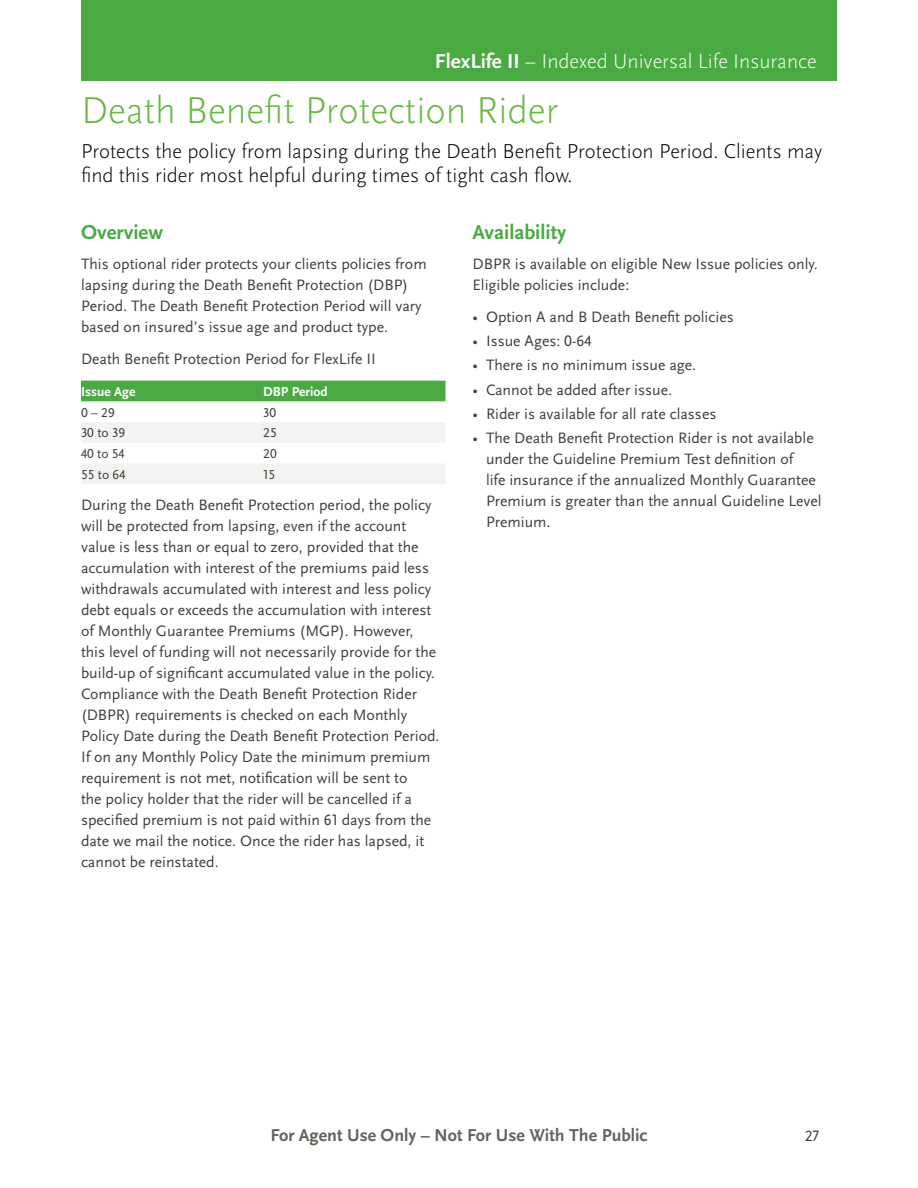
<style>
.page{position:relative;width:918px;height:1188px;background:#fff}
.page>*{position:absolute;margin:0;border:0;box-sizing:border-box;transform-origin:0 0}
.t1{font:300 39px "Scala Sans OT";color:#68b745}
.Intro_Quote{font:300 21px/24px "Scala Sans OT";color:#000}
.t2{font:300 21px "Scala Sans OT";color:#fff}
.t3{font:700 21px "Scala Sans OT";color:#49aa42}
.t4{font:700 18px "Scala Sans OT";color:#62645c}
.Body{font:15.75px/21px "Scala Sans OT";color:#3f403c}
.Table_Text-Left{font:13.5px "Scala Sans OT";color:#3f403c}
.Table_Text-Left-2{font:700 13.5px "Scala Sans OT";color:#fff}
.s1{font-weight:700}
</style>
<div class="page">
<div style="left:81px;top:0;width:756px;height:81px;background:#49aa42"></div>
<div style="left:81px;top:381px;width:365px;height:20px;background:#49aa42"></div>
<svg style="left:81px;top:422px;width:364px;height:62px"></svg>
<h2 class="t2" style="left:435px;top:48px;width:383px"><span class="s1">FlexLife II</span> – Indexed Universal Life Insurance</h2>
<h1 class="t1" style="left:81px;top:87px;width:479px">Death Benefit Protection Rider</h1>
<p class="Intro_Quote" style="left:81px;top:139px;width:743px">Protects the policy from lapsing during the Death Benefit Protection Period. Clients may find this rider most helpful during times of tight cash flow.</p>
<h2 class="t3" style="left:81px;top:220px;width:84px">Overview</h2>
<p class="Body" style="left:81px;top:253px;width:347px">This optional rider protects your clients policies from lapsing during the Death Benefit Protection (DBP)<br>Period. The Death Benefit Protection Period will vary based on insured’s issue age and product type.</p>
<p class="Body" style="left:81px;top:348px;width:296px">Death Benefit Protection Period for FlexLife II</p>
<p class="Table_Text-Left-2" style="left:81px;top:383px;width:56px">Issue Age</p>
<p class="Table_Text-Left-2" style="left:263px;top:383px;width:66px">DBP Period</p>
<p class="Table_Text-Left" style="left:81px;top:404px;width:35px">0 – 29</p>
<p class="Table_Text-Left" style="left:263px;top:404px;width:15px">30</p>
<p class="Table_Text-Left" style="left:81px;top:425px;width:46px">30 to 39</p>
<p class="Table_Text-Left" style="left:263px;top:425px;width:15px">25</p>
<p class="Table_Text-Left" style="left:81px;top:446px;width:45px">40 to 54</p>
<p class="Table_Text-Left" style="left:263px;top:446px;width:15px">20</p>
<p class="Table_Text-Left" style="left:81px;top:466px;width:46px">55 to 64</p>
<p class="Table_Text-Left" style="left:263px;top:466px;width:13px">15</p>
<p class="Body" style="left:81px;top:494px;width:358px">During the Death Benefit Protection period, the policy will be protected from lapsing, even if the account value is less than or equal to zero, provided that the accumulation with interest of the premiums paid less withdrawals accumulated with interest and less policy debt equals or exceeds the accumulation with interest of Monthly Guarantee Premiums (MGP). However, this level of funding will not necessarily provide for the build-up of significant accumulated value in the policy.<br>Compliance with the Death Benefit Protection Rider (DBPR) requirements is checked on each Monthly Policy Date during the Death Benefit Protection Period.<br>If on any Monthly Policy Date the minimum premium requirement is not met, notification will be sent to<br>the policy holder that the rider will be cancelled if a specified premium is not paid within 61 days from the date we mail the notice. Once the rider has lapsed, it cannot be reinstated.</p>
<h2 class="t3" style="left:472px;top:220px;width:95px">Availability</h2>
<p class="Body" style="left:472px;top:253px;width:345px">DBPR is available on eligible New Issue policies only.<br>Eligible policies include:</p>
<p class="Body" style="left:472px;top:306px;width:263px">• Option A and B Death Benefit policies</p>
<p class="Body" style="left:472px;top:330px;width:120px">• Issue Ages: 0-64</p>
<p class="Body" style="left:472px;top:355px;width:223px">• There is no minimum issue age.</p>
<p class="Body" style="left:472px;top:379px;width:199px">• Cannot be added after issue.</p>
<p class="Body" style="left:472px;top:403px;width:245px">• Rider is available for all rate classes</p>
<p class="Body" style="left:486px;top:427px;width:337px;text-indent:-14px">• The Death Benefit Protection Rider is not available under the Guideline Premium Test definition of<br>life insurance if the annualized Monthly Guarantee Premium is greater than the annual Guideline Level Premium.</p>
<p class="t4" style="left:270px;top:1124px;width:379px">For Agent Use Only – Not For Use With The Public</p>
<p class="Body" style="left:805px;top:1125px;width:16px">27</p>
</div>
